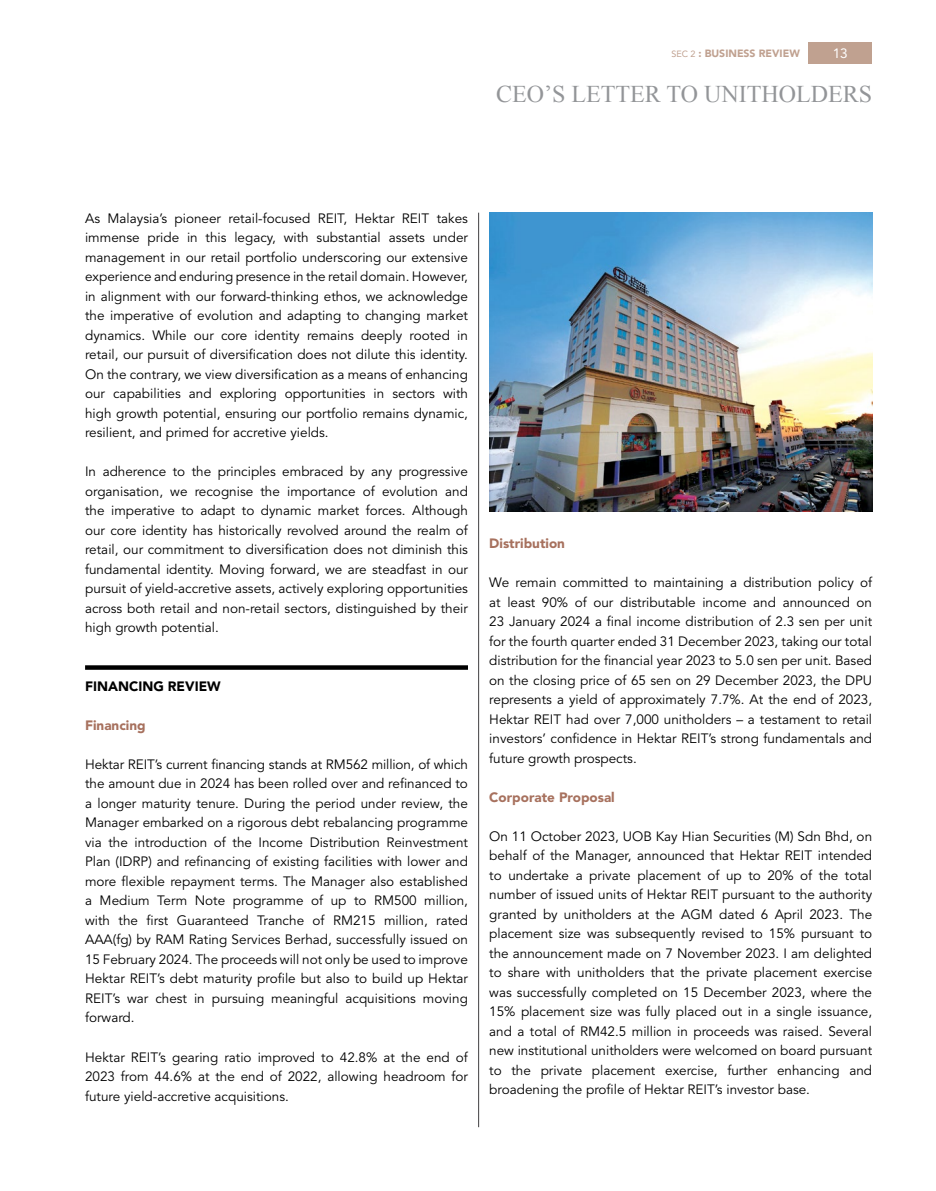
<style>
.page{position:relative;width:936px;height:1191px;background:#fff}
.page>*{position:absolute;margin:0;border:0;box-sizing:border-box;transform-origin:0 0}
.t1{font:24px "Times New Roman";color:#939598}
.t2{font:13.5px/19.5px "Avenir LT Std";color:#000;text-align:justify}
.t3{font:900 13.5px "Avenir LT Std";color:#a7715e}
.t4{font:900 13.5px "Avenir LT Std";color:#000}
.t5{font:13.5px "Avenir LT Std";color:#fff}
.t6{font:900 10.5px "Avenir LT Std";color:#c0a190}
.s1{font-weight:400;font-size:9px}
</style>
<div class="page">
<div style="left:808px;top:43px;width:64px;height:21px;background:#c0a190"></div>
<div style="left:85px;top:665px;width:383px;height:5px;background:#000"></div>
<img style="left:489px;top:213px;width:383px;height:299px">
<hr style="left:478px;top:213px;width:1px;height:914px;background:#414042">
<p class="t6" style="left:671px;top:47px;width:130px"><span class="s1">SEC 2</span> : Business Review</p>
<p class="t5" style="left:832px;top:46px;width:17px">13</p>
<h1 class="t1" style="left:496px;top:78px;width:377px">CEO’S LETTER TO UNITHOLDERS</h1>
<p class="t2" style="left:85px;top:209px;width:384px">As Malaysia’s pioneer retail-focused REIT, Hektar REIT takes immense pride in this legacy, with substantial assets under management in our retail portfolio underscoring our extensive experience and enduring presence in the retail domain. However, in alignment with our forward-thinking ethos, we acknowledge the imperative of evolution and adapting to changing market dynamics. While our core identity remains deeply rooted in retail, our pursuit of diversification does not dilute this identity.<br>On the contrary, we view diversification as a means of enhancing our capabilities and exploring opportunities in sectors with high growth potential, ensuring our portfolio remains dynamic, resilient, and primed for accretive yields.</p>
<p class="t2" style="left:85px;top:462px;width:384px">In adherence to the principles embraced by any progressive organisation, we recognise the importance of evolution and the imperative to adapt to dynamic market forces. Although our core identity has historically revolved around the realm of retail, our commitment to diversification does not diminish this fundamental identity. Moving forward, we are steadfast in our pursuit of yield-accretive assets, actively exploring opportunities across both retail and non-retail sectors, distinguished by their high growth potential.</p>
<p class="t4" style="left:85px;top:678px;width:24px">Financ</p>
<p class="t4" style="left:138px;top:678px;width:72px">ing Review</p>
<p class="t3" style="left:85px;top:717px;width:62px">Financing</p>
<p class="t2" style="left:85px;top:755px;width:384px">Hektar REIT’s current financing stands at RM562 million, of which the amount due in 2024 has been rolled over and refinanced to a longer maturity tenure. During the period under review, the Manager embarked on a rigorous debt rebalancing programme via the introduction of the Income Distribution Reinvestment Plan (IDRP) and refinancing of existing facilities with lower and more flexible repayment terms. The Manager also established a Medium Term Note programme of up to RM500 million, with the first Guaranteed Tranche of RM215 million, rated AAA(fg) by RAM Rating Services Berhad, successfully issued on 15 February 2024. The proceeds will not only be used to improve Hektar REIT’s debt maturity profile but also to build up Hektar REIT’s war chest in pursuing meaningful acquisitions moving forward.</p>
<p class="t2" style="left:85px;top:1047px;width:384px">Hektar REIT’s gearing ratio improved to 42.8% at the end of 2023 from 44.6% at the end of 2022, allowing headroom for future yield-accretive acquisitions.</p>
<p class="t3" style="left:489px;top:535px;width:77px">Distribution</p>
<p class="t2" style="left:489px;top:573px;width:384px">We remain committed to maintaining a distribution policy of at least 90% of our distributable income and announced on 23 January 2024 a final income distribution of 2.3 sen per unit for the fourth quarter ended 31 December 2023, taking our total distribution for the financial year 2023 to 5.0 sen per unit. Based on the closing price of 65 sen on 29 December 2023, the DPU represents a yield of approximately 7.7%. At the end of 2023, Hektar REIT had over 7,000 unitholders – a testament to retail investors’ confidence in Hektar REIT’s strong fundamentals and future growth prospects.</p>
<p class="t3" style="left:489px;top:788px;width:127px">Corporate Proposal</p>
<p class="t2" style="left:489px;top:826px;width:384px">On 11 October 2023, UOB Kay Hian Securities (M) Sdn Bhd, on behalf of the Manager, announced that Hektar REIT intended to undertake a private placement of up to 20% of the total number of issued units of Hektar REIT pursuant to the authority granted by unitholders at the AGM dated 6 April 2023. The placement size was subsequently revised to 15% pursuant to the announcement made on 7 November 2023. I am delighted to share with unitholders that the private placement exercise was successfully completed on 15 December 2023, where the 15% placement size was fully placed out in a single issuance, and a total of RM42.5 million in proceeds was raised. Several new institutional unitholders were welcomed on board pursuant to the private placement exercise, further enhancing and broadening the profile of Hektar REIT’s investor base.</p>
</div>
